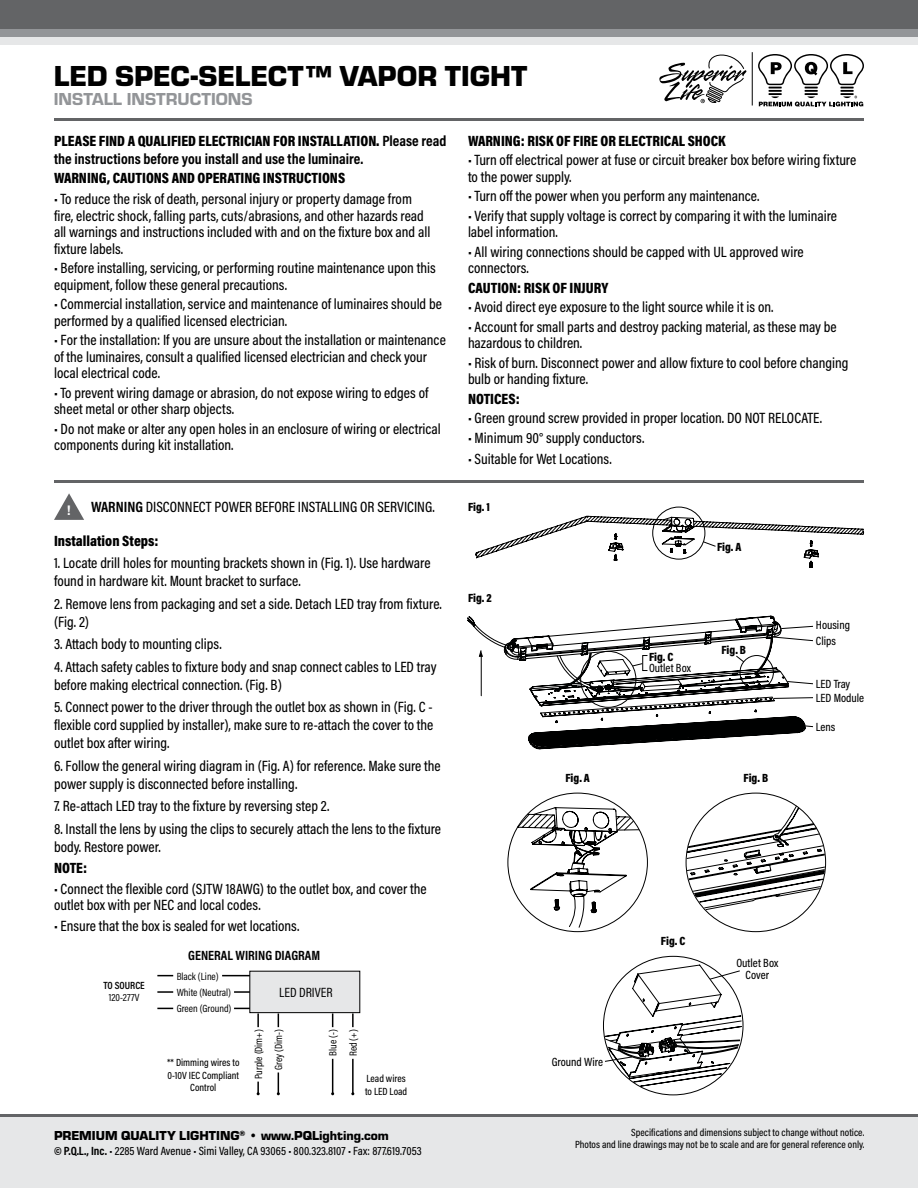
<style>
.page{position:relative;width:918px;height:1188px;background:#fff}
.page>*{position:absolute;margin:0;border:0;box-sizing:border-box;transform-origin:0 0}
.t1{font:900 30px "Eurostile";color:#000}
.t2{font:18px "Eurostile Hea";color:#939598}
.t3{font:500 15px/16.5px "Acumin Pro Cond";color:#000}
.t4{font:900 15px "Acumin Pro Cond";color:#000}
.t5{font:700 15px/18px "Acumin Pro Cond";color:#000}
.t6{font:900 13.5px "Eurostile";color:#000}
.t7{font:700 13.5px "Acumin Pro Cond";color:#000}
.t8{font:13.5px "Acumin Pro Cond";color:#000}
.t9{font:700 13.2px "Helvetica";color:#fff}
.t10{font:500 12px/12px "Acumin Pro Cond";color:#000;text-align:center}
.t11{font:900 12px "Acumin Pro Cond";letter-spacing:-.005em;color:#000}
.t12{font:500 10.5px/12.6px "Acumin Pro Cond";color:#000;text-align:right}
.t13{font:10.5px "Acumin Pro Cond";color:#000}
.t14{font:600 10.5px "Acumin Pro Cond";color:#000}
.s1{font-weight:900}
.s2{font-weight:700}
</style>
<div class="page">
<svg style="left:659px;top:54px;width:87px;height:49px"></svg>
<hr style="left:752px;top:52px;width:1px;height:54px;background:#000">
<div style="left:0;top:1115px;width:918px;height:73px;background:#e6e7e8"></div>
<hr style="left:0;top:1114px;width:918px;height:3px;background:#636466">
<div style="left:0;top:27px;width:918px;height:18px;background:#e6e7e8"></div>
<div style="left:0;top:20px;width:918px;height:17px;background:#939598"></div>
<div style="left:0;top:0;width:918px;height:28px;background:#636466"></div>
<hr style="left:54px;top:118px;width:810px;height:3px;background:#636466">
<svg style="left:758px;top:54px;width:106px;height:53px"></svg>
<svg style="left:54px;top:493px;width:30px;height:27px"></svg>
<hr style="left:54px;top:480px;width:810px;height:3px;background:#636466">
<svg style="left:517px;top:807px;width:122px;height:121px"></svg>
<svg style="left:687px;top:806px;width:138px;height:104px"></svg>
<svg style="left:605px;top:965px;width:137px;height:122px"></svg>
<svg style="left:475px;top:516px;width:389px;height:52px"></svg>
<svg style="left:467px;top:616px;width:346px;height:134px"></svg>
<div style="left:642px;top:655px;width:6px;height:16px;border:1px solid #000"></div>
<div style="left:250px;top:971px;width:110px;height:42px;background:#e6e7e8"></div>
<div style="left:249px;top:971px;width:111px;height:42px;border:1px solid #000"></div>
<svg style="left:222px;top:975px;width:28px;height:1px"></svg>
<svg style="left:234px;top:1008px;width:16px;height:1px"></svg>
<svg style="left:234px;top:991px;width:16px;height:2px"></svg>
<svg style="left:257px;top:1013px;width:2px;height:14px"></svg>
<svg style="left:278px;top:1013px;width:1px;height:14px"></svg>
<svg style="left:332px;top:1013px;width:1px;height:14px"></svg>
<svg style="left:352px;top:1013px;width:2px;height:14px"></svg>
<svg style="left:157px;top:975px;width:16px;height:1px"></svg>
<svg style="left:157px;top:1008px;width:16px;height:1px"></svg>
<svg style="left:157px;top:991px;width:16px;height:2px"></svg>
<svg style="left:257px;top:1082px;width:3px;height:13px"></svg>
<svg style="left:277px;top:1073px;width:3px;height:22px"></svg>
<hr style="left:332px;top:1059px;width:1px;height:35px;background:#000">
<hr style="left:352px;top:1059px;width:2px;height:35px;background:#000">
<h1 class="t1" style="left:54px;top:55px;width:475px">LED SPEC-SELECT™ VAPOR TIGHT</h1>
<p class="t2" style="left:54px;top:86px;width:200px">INSTALL INSTRUCTIONS</p>
<p class="t5" style="left:54px;top:131px;width:394px"><span class="s1">PLEASE FIND A QUALIFIED ELECTRICIAN FOR INSTALLATION.</span> Please read the instructions before you install and use the luminaire.</p>
<p class="t4" style="left:54px;top:168px;width:293px">WARNING, CAUTIONS AND OPERATING INSTRUCTIONS</p>
<p class="t3" style="left:54px;top:190px;width:378px">• To reduce the risk of death, personal injury or property damage from fire, electric shock, falling parts, cuts/abrasions, and other hazards read all warnings and instructions included with and on the fixture box and all fixture labels.</p>
<p class="t3" style="left:54px;top:259px;width:383px">• Before installing, servicing, or performing routine maintenance upon this equipment, follow these general precautions.</p>
<p class="t3" style="left:54px;top:295px;width:389px">• Commercial installation, service and maintenance of luminaires should be performed by a qualified licensed electrician.</p>
<p class="t3" style="left:54px;top:331px;width:393px">• For the installation: If you are unsure about the installation or maintenance of the luminaires, consult a qualified licensed electrician and check your local electrical code.</p>
<p class="t3" style="left:54px;top:384px;width:376px">• To prevent wiring damage or abrasion, do not expose wiring to edges of sheet metal or other sharp objects.</p>
<p class="t3" style="left:54px;top:420px;width:388px">• Do not make or alter any open holes in an enclosure of wiring or electrical components during kit installation.</p>
<p class="t9" style="left:66px;top:499px;width:6px">!</p>
<p class="t3" style="left:91px;top:498px;width:345px"><span class="s2">WARNING</span> DISCONNECT POWER BEFORE INSTALLING OR SERVICING.</p>
<p class="t4" style="left:54px;top:531px;width:106px">Installation Steps:</p>
<p class="t3" style="left:54px;top:554px;width:378px;line-height:18px">1. Locate drill holes for mounting brackets shown in (Fig. 1). Use hardware found in hardware kit. Mount bracket to surface.</p>
<p class="t3" style="left:54px;top:594px;width:389px;line-height:18px">2. Remove lens from packaging and set a side. Detach LED tray from fixture. (Fig. 2)</p>
<p class="t3" style="left:54px;top:636px;width:169px">3. Attach body to mounting clips.</p>
<p class="t3" style="left:54px;top:657px;width:384px;line-height:18px">4. Attach safety cables to fixture body and snap connect cables to LED tray before making electrical connection. (Fig. B)</p>
<p class="t3" style="left:54px;top:698px;width:381px;line-height:18px;text-align:justify">5. Connect power to the driver through the outlet box as shown in (Fig. C - flexible cord supplied by installer), make sure to re-attach the cover to the outlet box after wiring.</p>
<p class="t3" style="left:54px;top:756px;width:388px;line-height:18px">6. Follow the general wiring diagram in (Fig. A) for reference. Make sure the power supply is disconnected before installing.</p>
<p class="t3" style="left:54px;top:798px;width:277px">7. Re-attach LED tray to the fixture by reversing step 2.</p>
<p class="t3" style="left:54px;top:819px;width:389px;line-height:18px">8. Install the lens by using the clips to securely attach the lens to the fixture body. Restore power.</p>
<p class="t4" style="left:54px;top:858px;width:35px">NOTE:</p>
<p class="t3" style="left:54px;top:880px;width:374px">• Connect the flexible cord (SJTW 18AWG) to the outlet box, and cover the outlet box with per NEC and local codes.</p>
<p class="t3" style="left:54px;top:918px;width:247px">• Ensure that the box is sealed for wet locations.</p>
<p class="t14" style="left:104px;top:978px;width:43px">TO SOURCE</p>
<p class="t13" style="left:109px;top:991px;width:32px">120-277V</p>
<p class="t7" style="left:188px;top:946px;width:133px">GENERAL WIRING DIAGRAM</p>
<p class="t8" style="left:279px;top:984px;width:55px">LED DRIVER</p>
<p class="t13" style="left:177px;top:969px;width:44px">Black (Line)</p>
<p class="t13" style="left:177px;top:986px;width:56px">White (Neutral)</p>
<p class="t13" style="left:177px;top:1002px;width:56px">Green (Ground)</p>
<p class="t12" style="left:167px;top:1056px;width:74px;text-align:center">** Dimming wires to<br>0-10V IEC Compliant<br>Control</p>
<p class="t13" style="left:252px;top:1079px;width:52px;rotate:-90deg">Purple (Dim+)</p>
<p class="t13" style="left:272px;top:1070px;width:42px;rotate:-90deg">Grey (Dim-)</p>
<p class="t13" style="left:326px;top:1056px;width:28px;rotate:-90deg">Blue (-)</p>
<p class="t13" style="left:346px;top:1056px;width:29px;rotate:-90deg">Red (+)</p>
<p class="t12" style="left:365px;top:1072px;width:44px;text-align:left">Lead wires to LED Load</p>
<p class="t6" style="left:54px;top:1126px;width:336px">PREMIUM QUALITY LIGHTING<sup>®</sup> <span class="s2">•</span> www.PQLighting.com</p>
<p class="t10" style="left:54px;top:1144px;width:369px"><span class="s2">© P.Q.L., Inc.</span> • 2285 Ward Avenue • Simi Valley, CA 93065 • 800.323.8107 • Fax: 877.619.7053</p>
<p class="t4" style="left:468px;top:131px;width:259px">WARNING: RISK OF FIRE OR ELECTRICAL SHOCK</p>
<p class="t3" style="left:468px;top:151px;width:390px">• Turn off electrical power at fuse or circuit breaker box before wiring fixture to the power supply.</p>
<p class="t3" style="left:468px;top:187px;width:293px">• Turn off the power when you perform any maintenance.</p>
<p class="t3" style="left:468px;top:207px;width:371px">• Verify that supply voltage is correct by comparing it with the luminaire label information.</p>
<p class="t3" style="left:468px;top:243px;width:337px">• All wiring connections should be capped with UL approved wire connectors.</p>
<p class="t4" style="left:468px;top:278px;width:142px">CAUTION: RISK OF INJURY</p>
<p class="t3" style="left:468px;top:298px;width:307px">• Avoid direct eye exposure to the light source while it is on.</p>
<p class="t3" style="left:468px;top:318px;width:370px">• Account for small parts and destroy packing material, as these may be hazardous to children.</p>
<p class="t3" style="left:468px;top:354px;width:382px">• Risk of burn. Disconnect power and allow fixture to cool before changing bulb or handing fixture.</p>
<p class="t4" style="left:468px;top:389px;width:53px">NOTICES:</p>
<p class="t3" style="left:468px;top:409px;width:356px">• Green ground screw provided in proper location. DO NOT RELOCATE.</p>
<p class="t3" style="left:468px;top:429px;width:178px">• Minimum 90° supply conductors.</p>
<p class="t3" style="left:468px;top:450px;width:145px">• Suitable for Wet Locations.</p>
<p class="t11" style="left:468px;top:499px;width:24px">Fig. 1</p>
<p class="t11" style="left:468px;top:590px;width:25px">Fig. 2</p>
<p class="t11" style="left:565px;top:770px;width:26px">Fig. A</p>
<p class="t11" style="left:717px;top:539px;width:26px">Fig. A</p>
<p class="t11" style="left:649px;top:649px;width:26px">Fig. C</p>
<p class="t10" style="left:649px;top:662px;width:43px">Outlet Box</p>
<p class="t11" style="left:721px;top:642px;width:26px">Fig. B</p>
<p class="t11" style="left:744px;top:770px;width:26px">Fig. B</p>
<p class="t10" style="left:816px;top:619px;width:36px">Housing</p>
<p class="t10" style="left:816px;top:634px;width:22px">Clips</p>
<p class="t10" style="left:816px;top:677px;width:36px">LED Tray</p>
<p class="t10" style="left:816px;top:691px;width:50px">LED Module</p>
<p class="t10" style="left:816px;top:720px;width:21px">Lens</p>
<p class="t10" style="left:552px;top:1056px;width:53px">Ground Wire</p>
<p class="t11" style="left:661px;top:933px;width:26px">Fig. C</p>
<p class="t10" style="left:736px;top:957px;width:43px">Outlet Box<br>Cover</p>
<p class="t12" style="left:575px;top:1126px;width:291px;line-height:12px">Specifications and dimensions subject to change without notice.<br>Photos and line drawings may not be to scale and are for general reference only.</p>
</div>
